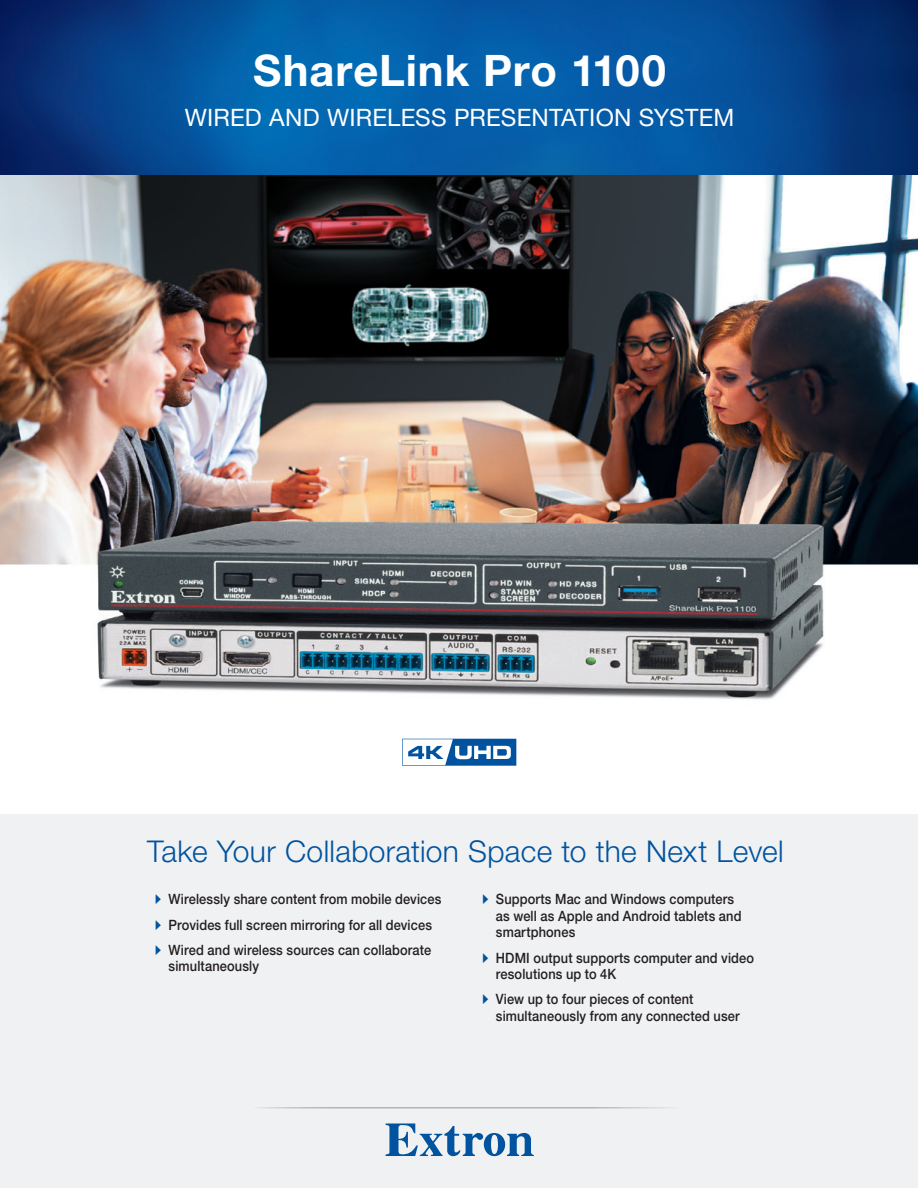
<style>
.page{position:relative;width:918px;height:1188px;background:#fff}
.page>*{position:absolute;margin:0;border:0;box-sizing:border-box;transform-origin:0 0}
.front_product_name{font:700 43.5px "Helvetica Neue LT Std";letter-spacing:.02em;color:#fff}
.front_product_subti{font:300 30px "Helvetica Neue LT Std";letter-spacing:.01em;color:#0153a0}
.front_product_subti-2{font:24px "Helvetica Neue LT Std";letter-spacing:.005em;color:#fff}
.t1{font:500 14.25px/16.5px "Helvetica Neue LT Std";letter-spacing:.01em;color:#231f20;scale:.9 1}
.s1{font-family:"Quick Type Pi";font-weight:400;color:#0153a0}
</style>
<div class="page">
<img style="left:0;top:175px;width:918px;height:524px">
<svg style="left:402px;top:739px;width:114px;height:27px"></svg>
<img style="left:0;top:0;width:918px;height:175px">
<div style="left:0;top:814px;width:918px;height:374px;background:#f0f1f2"></div>
<svg style="left:386px;top:1124px;width:148px;height:32px"></svg>
<hr style="left:248px;top:1107px;width:432px;height:1px;background:#b2b3b7">
<p class="front_product_name" style="left:253px;top:43px;width:414px">ShareLink Pro 1100</p>
<p class="front_product_subti-2" style="left:185px;top:103px;width:551px">WIRED AND WIRELESS PRESENTATION SYSTEM</p>
<p class="front_product_subti" style="left:147px;top:833px;width:638px">Take Your Collaboration Space to the Next Level</p>
<p class="t1" style="left:155px;top:891px;width:320px"><span class="s1">A</span> Wirelessly share content from mobile devices</p>
<p class="t1" style="left:155px;top:916px;width:309px"><span class="s1">A</span> Provides full screen mirroring for all devices</p>
<p class="t1" style="left:169px;top:941px;width:293px;text-indent:-14px"><span class="s1">A</span> Wired and wireless sources can collaborate simultaneously</p>
<p class="t1" style="left:496px;top:891px;width:274px;text-indent:-14px"><span class="s1">A</span> Supports Mac and Windows computers as well as Apple and Android tablets and smartphones</p>
<p class="t1" style="left:496px;top:949px;width:288px;text-indent:-14px"><span class="s1">A</span> HDMI output supports computer and video resolutions up to 4K</p>
<p class="t1" style="left:496px;top:991px;width:272px;text-indent:-14px"><span class="s1">A</span> View up to four pieces of content simultaneously from any connected user</p>
</div>
